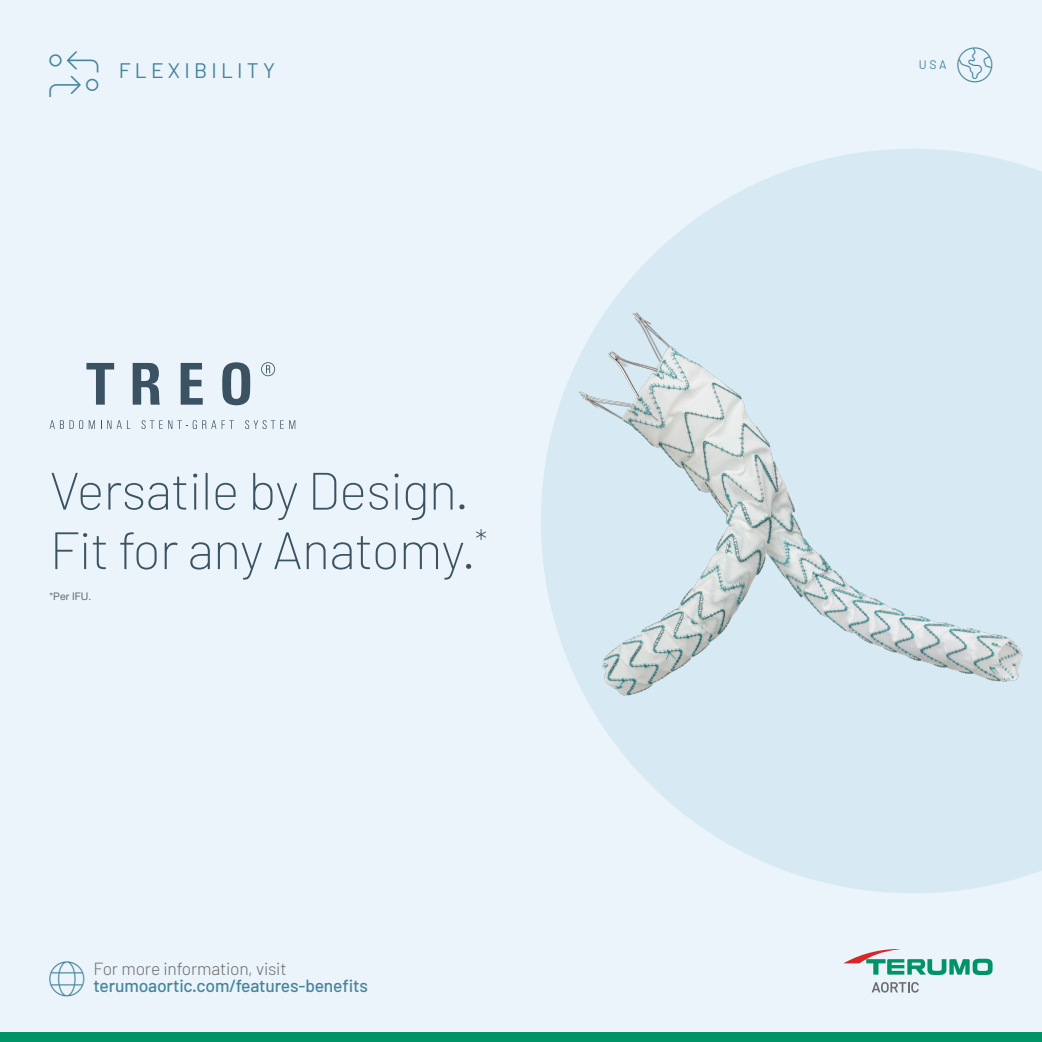
<style>
.page{position:relative;width:1042px;height:1042px;background:#ebf4fa}
.page>*{position:absolute;margin:0;border:0;box-sizing:border-box;transform-origin:0 0}
.Heading{font:200 52.5px "Barlow";letter-spacing:-.015em;color:#3b5262}
.t1{font:21px "Barlow";letter-spacing:.2em;color:#45849c}
.t2{font:500 17.5px "Barlow";letter-spacing:-.01em;color:#45849c}
.t3{font:300 17.5px "Barlow";letter-spacing:-.01em;color:#6c6d70}
.t4{font:12.25px "Barlow";color:#45849c}
.t5{font:10.5px "Helvetica Neue LT Pro";color:#6c6d70}
</style>
<div class="page">
<div style="left:0;top:1032px;width:1042px;height:10px;background:#009366"></div>
<svg style="left:50px;top:420px;width:33px;height:9px"></svg>
<svg style="left:89px;top:420px;width:6px;height:9px"></svg>
<svg style="left:101px;top:420px;width:10px;height:9px"></svg>
<svg style="left:117px;top:420px;width:13px;height:9px"></svg>
<svg style="left:141px;top:420px;width:75px;height:9px"></svg>
<svg style="left:222px;top:420px;width:12px;height:9px"></svg>
<svg style="left:245px;top:420px;width:50px;height:9px"></svg>
<svg style="left:86px;top:363px;width:28px;height:42px"></svg>
<svg style="left:133px;top:363px;width:27px;height:42px"></svg>
<svg style="left:181px;top:363px;width:22px;height:42px"></svg>
<svg style="left:222px;top:362px;width:28px;height:43px"></svg>
<svg style="left:261px;top:362px;width:14px;height:14px"></svg>
<svg style="left:541px;top:149px;width:501px;height:744px;fill:#d7eaf4"></svg>
<img style="left:567px;top:301px;width:463px;height:404px">
<svg style="left:843px;top:949px;width:149px;height:26px"></svg>
<svg style="left:872px;top:982px;width:47px;height:10px"></svg>
<p class="t1" style="left:119px;top:58px;width:158px">FLEXIBILITY</p>
<p class="Heading" style="left:50px;top:458px;width:421px">Versatile by Design.</p>
<p class="Heading" style="left:50px;top:517px;width:439px">Fit for any Anatomy.<sup>*</sup></p>
<p class="t5" style="left:50px;top:590px;width:43px">*Per IFU.</p>
<p class="t3" style="left:94px;top:958px;width:195px">For more information, visit</p>
<p class="t2" style="left:94px;top:975px;width:276px">terumoaortic.com/features-benefits</p>
<p class="t4" style="left:919px;top:57px;width:29px">USA</p>
</div>
